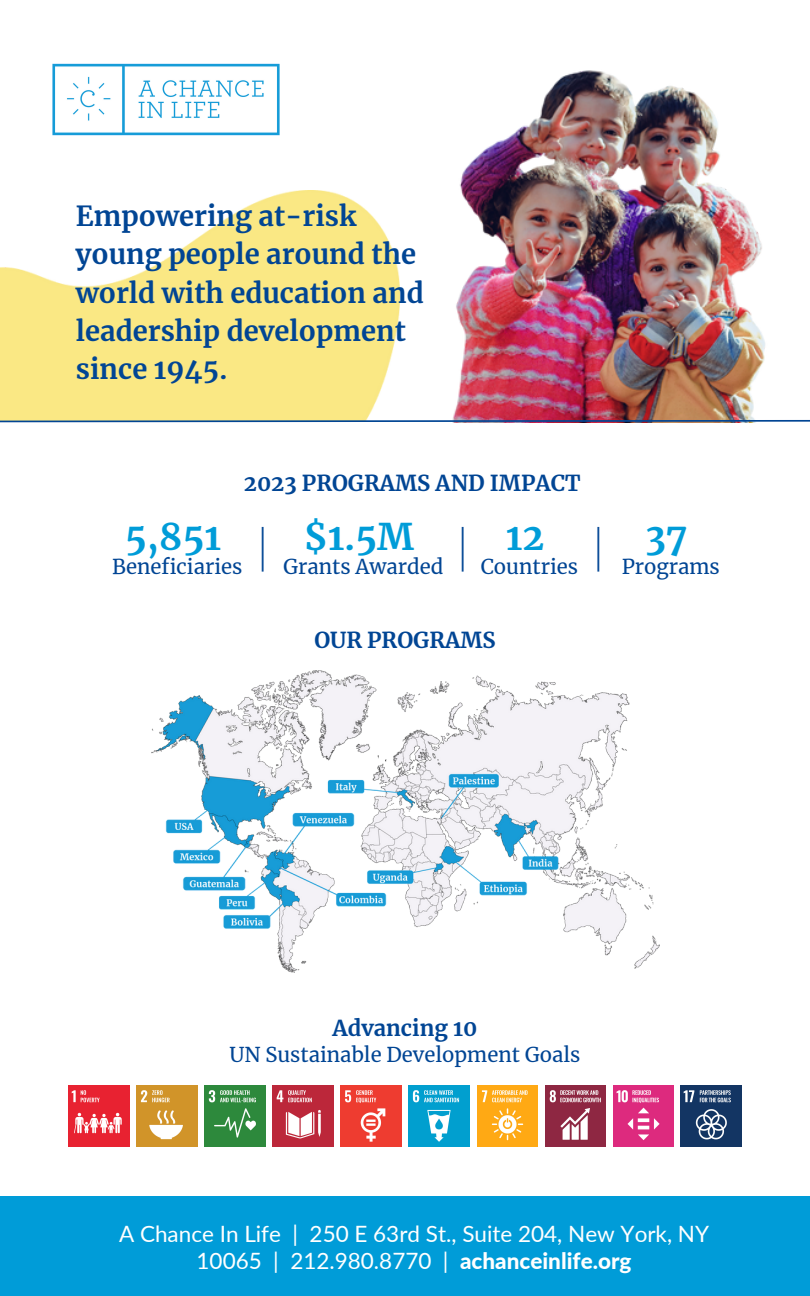
<style>
.page{position:relative;width:810px;height:1296px;background:#fff}
.page>*{position:absolute;margin:0;border:0;box-sizing:border-box;transform-origin:0 0}
.t1{font:300 47.93px "Archer Pro";color:#014594}
.t2{font:700 36.23px "Merriweather";color:#009cd8}
.t3{font:700 27.45px/38.2px "Merriweather";color:#014594}
.t4{font:22.5px/27px "Lato";color:#fff;text-align:center}
.t5{font:700 21.82px "Merriweather";color:#014594}
.t6{font:20.25px "Merriweather";color:#014594}
.s1{font-weight:800}
</style>
<div class="page">
<img style="left:151px;top:670px;width:508px;height:302px">
<img style="left:52px;top:63px;width:228px;height:73px">
<img style="left:0;top:190px;width:399px;height:230px">
<img style="left:452px;top:70px;width:313px;height:350px">
<hr style="left:0;top:420px;width:810px;height:2px;background:#014594">
<img style="left:137px;top:1086px;width:60px;height:60px">
<img style="left:69px;top:1086px;width:60px;height:60px">
<img style="left:205px;top:1086px;width:60px;height:60px">
<img style="left:273px;top:1086px;width:61px;height:60px">
<img style="left:341px;top:1086px;width:61px;height:60px">
<img style="left:409px;top:1086px;width:61px;height:60px">
<img style="left:477px;top:1086px;width:61px;height:60px">
<img style="left:545px;top:1086px;width:61px;height:60px">
<img style="left:613px;top:1086px;width:61px;height:60px">
<img style="left:681px;top:1086px;width:60px;height:60px">
<div style="left:0;top:1197px;width:810px;height:99px;background:#009cd8"></div>
<p class="t3" style="left:76px;top:197px;width:349px">Empowering at-risk young people around the world with education and leadership development</p>
<p class="t3" style="left:76px;top:350px;width:153px">since 1945.</p>
<p class="t5" style="left:244px;top:470px;width:338px">2023 PROGRAMS AND IMPACT</p>
<p class="t2" style="left:125px;top:514px;width:98px">5,851</p>
<p class="t6" style="left:112px;top:554px;width:132px">Beneficiaries</p>
<p class="t2" style="left:304px;top:514px;width:112px">$1.5M</p>
<p class="t6" style="left:283px;top:554px;width:162px">Grants Awarded</p>
<p class="t1" style="left:257px;top:523px;width:13px">|</p>
<p class="t1" style="left:457px;top:523px;width:13px">|</p>
<p class="t1" style="left:592px;top:523px;width:13px">|</p>
<p class="t2" style="left:506px;top:514px;width:40px">12</p>
<p class="t6" style="left:481px;top:554px;width:99px">Countries</p>
<p class="t5" style="left:314px;top:627px;width:183px">OUR PROGRAMS</p>
<p class="t2" style="left:645px;top:514px;width:44px">37</p>
<p class="t6" style="left:622px;top:554px;width:100px">Programs</p>
<p class="t5" style="left:332px;top:1015px;width:147px">Advancing 10</p>
<p class="t6" style="left:230px;top:1042px;width:352px">UN Sustainable Development Goals</p>
<p class="t4" style="left:119px;top:1219px;width:592px">A Chance In Life | 250 E 63rd St., Suite 204, New York, NY<br>10065 | 212.980.8770 | <span class="s1">achanceinlife.org</span></p>
</div>
